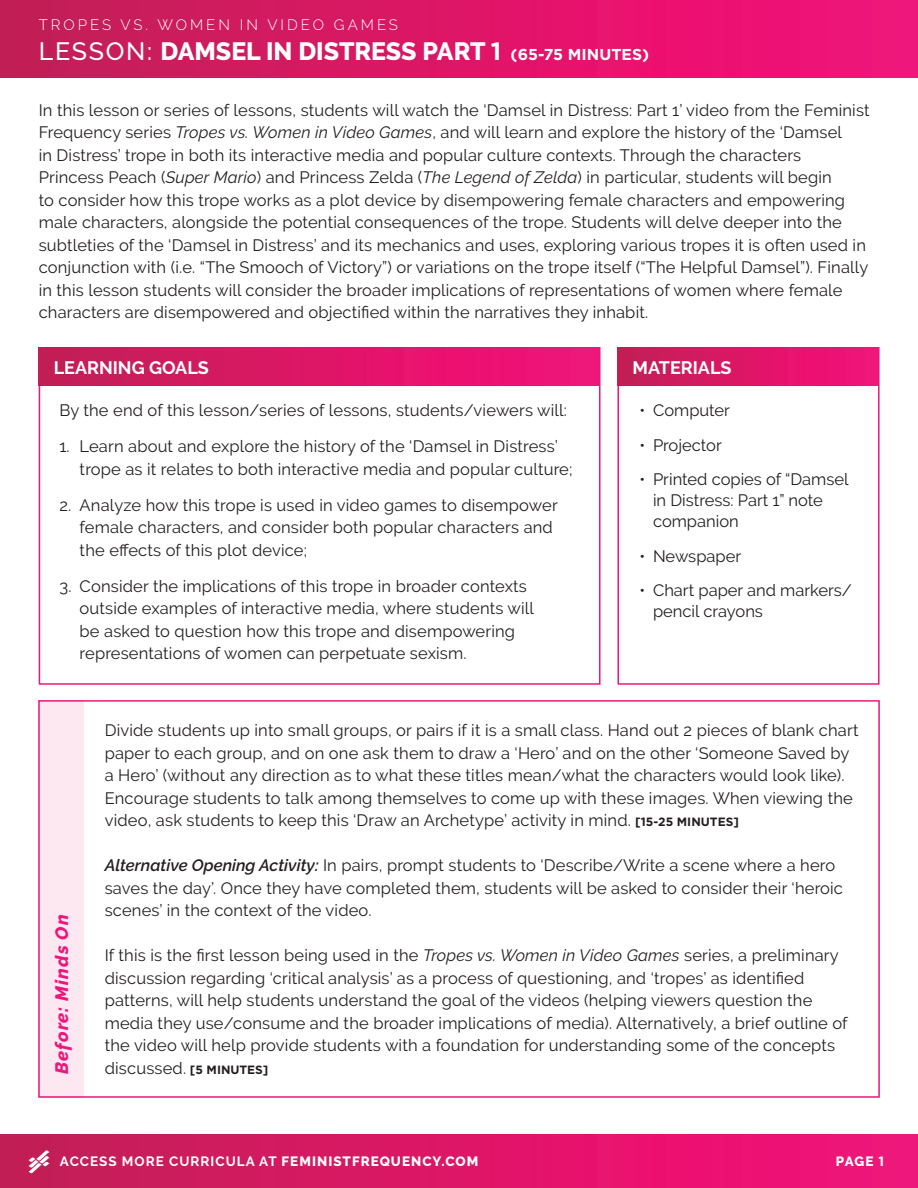
<style>
.page{position:relative;width:918px;height:1188px;background:#fff}
.page>*{position:absolute;margin:0;border:0;box-sizing:border-box;transform-origin:0 0}
.t1{font:800 25.05px "Raleway";color:#fff}
.t2{font:700 18px "Raleway";color:#fff}
.t3{font:italic 800 18px "Raleway";letter-spacing:.06em;color:#ed177c}
.t4{font:16.5px/22.5px "Raleway";letter-spacing:.01em;color:#231f20}
.t5{font:300 15px "Raleway";letter-spacing:.2em;color:#fff}
.t6{font:700 13.5px "Raleway";letter-spacing:.075em;color:#fff}
.t7{font:800 13.5px "Raleway";color:#fff}
.s1{font-weight:500}
.s2{font-family:"Gotham";font-weight:700}
.s3{font-family:"Gotham";font-weight:700;font-size:15.75px}
.s4{font-style:italic}
.s5{font-family:"Gotham";font-weight:700;font-size:12px}
.s6{font-weight:600;font-style:italic}
.s7{font-weight:800}
</style>
<div class="page">
<div style="left:0;top:0;width:918px;height:77px;background:linear-gradient(to right,#c31e54,#f6107b)"></div>
<div style="left:0;top:1134px;width:918px;height:54px;background:linear-gradient(to right,#c31e54,#f6107b)"></div>
<svg style="left:28px;top:1150px;width:22px;height:23px"></svg>
<div style="left:39px;top:347px;width:562px;height:338px;border:2px solid #ed177c"></div>
<div style="left:617px;top:347px;width:263px;height:338px;border:2px solid #ed177c"></div>
<div style="left:39px;top:348px;width:560px;height:38px;background:linear-gradient(to right,#c31e54,#f6107b)"></div>
<div style="left:38px;top:700px;width:46px;height:398px;background:#fde8f2;border:2px solid #ed177c"></div>
<div style="left:617px;top:348px;width:261px;height:38px;background:linear-gradient(to right,#c31e54,#f6107b)"></div>
<p class="t5" style="left:39px;top:16px;width:361px">TROPES VS. WOMEN IN VIDEO GAMES</p>
<h1 class="t1" style="left:39px;top:37px;width:612px"><span class="s1">LESSON:</span> DAMSEL IN DISTRESS PART <span class="s2">1</span> <span class="s3">(65-75 MINUTES)</span></h1>
<p class="t4" style="left:39px;top:99px;width:833px">In this lesson or series of lessons, students will watch the ‘Damsel in Distress: Part 1’ video from the Feminist Frequency series <span class="s4">Tropes vs. Women in Video Games</span>, and will learn and explore the history of the ‘Damsel<br>in Distress’ trope in both its interactive media and popular culture contexts. Through the characters Princess Peach (<span class="s4">Super Mario</span>) and Princess Zelda (<span class="s4">The Legend of Zelda</span>) in particular, students will begin<br>to consider how this trope works as a plot device by disempowering female characters and empowering male characters, alongside the potential consequences of the trope. Students will delve deeper into the subtleties of the ‘Damsel in Distress’ and its mechanics and uses, exploring various tropes it is often used in conjunction with (i.e. “The Smooch of Victory”) or variations on the trope itself (“The Helpful Damsel”). Finally in this lesson students will consider the broader implications of representations of women where female characters are disempowered and objectified within the narratives they inhabit.</p>
<p class="t2" style="left:54px;top:357px;width:157px">LEARNING GOALS</p>
<p class="t2" style="left:632px;top:357px;width:101px">MATERIALS</p>
<p class="t4" style="left:59px;top:399px;width:509px">By the end of this lesson/series of lessons, students/viewers will:</p>
<p class="t4" style="left:80px;top:435px;width:494px;text-indent:-20px">1. Learn about and explore the history of the ‘Damsel in Distress’ trope as it relates to both interactive media and popular culture;</p>
<p class="t4" style="left:80px;top:494px;width:480px;text-indent:-20px">2. Analyze how this trope is used in video games to disempower female characters, and consider both popular characters and the effects of this plot device;</p>
<p class="t4" style="left:80px;top:575px;width:456px;text-indent:-20px">3. Consider the implications of this trope in broader contexts outside examples of interactive media, where students will be asked to question how this trope and disempowering representations of women can perpetuate sexism.</p>
<p class="t4" style="left:640px;top:399px;width:92px">• Computer</p>
<p class="t4" style="left:640px;top:434px;width:84px">• Projector</p>
<p class="t4" style="left:653px;top:469px;width:197px;line-height:21px;text-indent:-13px">• Printed copies of “Damsel in Distress: Part 1” note companion</p>
<p class="t4" style="left:640px;top:545px;width:103px">• Newspaper</p>
<p class="t4" style="left:653px;top:580px;width:200px;line-height:21px;text-indent:-13px">• Chart paper and markers/ pencil crayons</p>
<p class="t3" style="left:51px;top:1074px;width:161px;rotate:-90deg">Before: Minds On</p>
<p class="t4" style="left:105px;top:719px;width:755px">Divide students up into small groups, or pairs if it is a small class. Hand out 2 pieces of blank chart paper to each group, and on one ask them to draw a ‘Hero’ and on the other ‘Someone Saved by a Hero’ (without any direction as to what these titles mean/what the characters would look like).<br>Encourage students to talk among themselves to come up with these images. When viewing the video, ask students to keep this ‘Draw an Archetype’ activity in mind. <span class="s5">[15-25 MINUTES]</span></p>
<p class="t4" style="left:105px;top:854px;width:740px"><span class="s6">Alternative Opening Activity:</span> In pairs, prompt students to ‘Describe/Write a scene where a hero saves the day’. Once they have completed them, students will be asked to consider their ‘heroic scenes’ in the context of the video.</p>
<p class="t4" style="left:105px;top:944px;width:745px">If this is the first lesson being used in the <span class="s4">Tropes vs. Women in Video Games</span> series, a preliminary discussion regarding ‘critical analysis’ as a process of questioning, and ‘tropes’ as identified patterns, will help students understand the goal of the videos (helping viewers question the media they use/consume and the broader implications of media). Alternatively, a brief outline of the video will help provide students with a foundation for understanding some of the concepts discussed. <span class="s5">[5 MINUTES]</span></p>
<p class="t6" style="left:60px;top:1153px;width:420px">ACCESS MORE CURRICULA AT <span class="s7">FEMINISTFREQUENCY.COM</span></p>
<p class="t7" style="left:836px;top:1153px;width:50px">PAGE <span class="s2">1</span></p>
</div>
